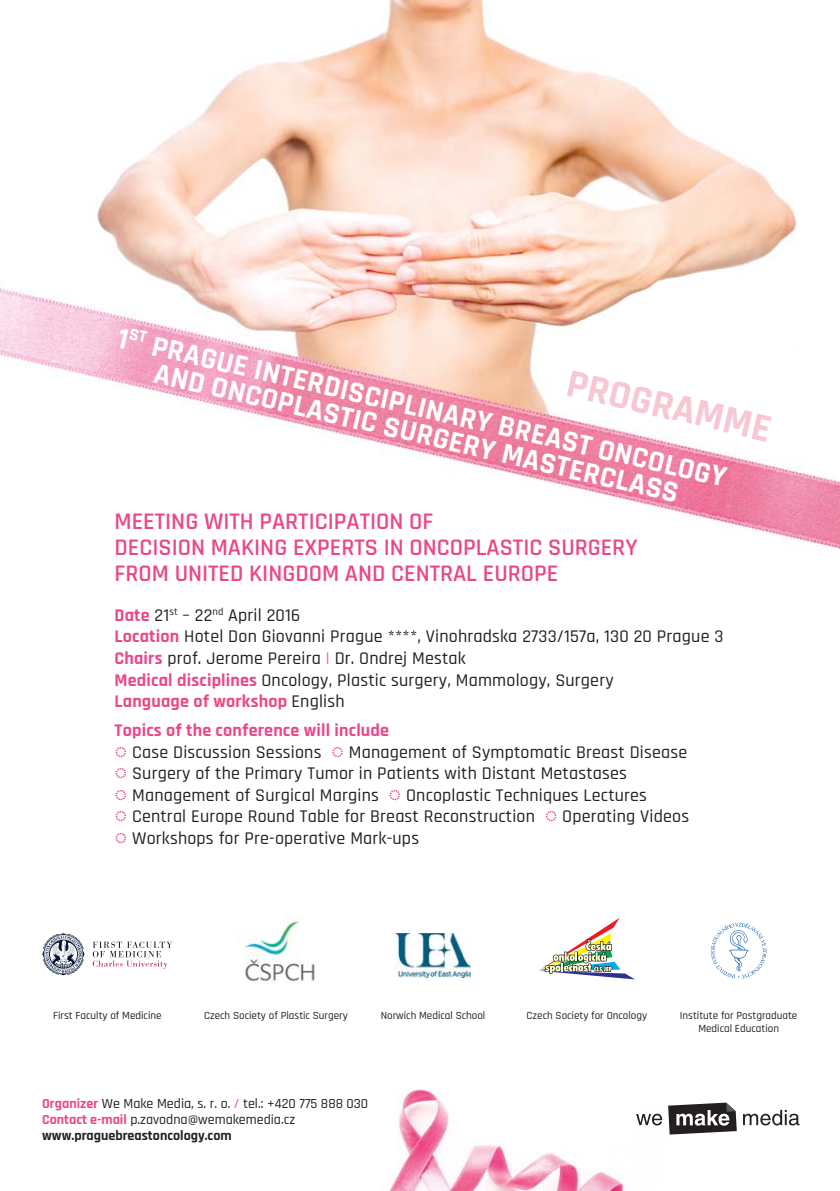
<style>
.page{position:relative;width:840px;height:1191px;background:#fff}
.page>*{position:absolute;margin:0;border:0;box-sizing:border-box;transform-origin:0 0}
.t1{font:700 40px "Rajdhani";color:#f8c7d4}
.t2{font:700 30px/26px "Rajdhani";color:#fff;text-align:center}
.t3{font:600 24px/26px "Rajdhani";color:#eb4787}
.t4{font:500 18px/21.6px "Rajdhani";letter-spacing:.01em;color:#231f20}
.t5{font:500 14px/16px "Rajdhani";color:#231f20}
.t6{font:500 11px/12.6px "Rajdhani";color:#231f20;text-align:center}
.s1{font-weight:700;color:#eb4787}
.s2{color:#eb4787}
.s3{font-weight:700}
</style>
<div class="page">
<img style="left:0;top:0;width:839px;height:1191px">
<svg style="left:635px;top:1113px;width:26px;height:12px"></svg>
<svg style="left:742px;top:1109px;width:57px;height:16px"></svg>
<svg style="left:667px;top:1102px;width:69px;height:32px"></svg>
<img style="left:395px;top:933px;width:75px;height:44px">
<img style="left:221px;top:915px;width:109px;height:80px">
<img style="left:538px;top:917px;width:96px;height:62px">
<svg style="left:93px;top:941px;width:79px;height:28px"></svg>
<svg style="left:42px;top:933px;width:42px;height:42px"></svg>
<svg style="left:710px;top:923px;width:56px;height:56px"></svg>
<h2 class="t2" style="left:121px;top:325px;width:625px;rotate:13deg">1<sup>ST</sup> PRAGUE INTERDISCIPLINARY BREAST ONCOLOGY<br>AND ONCOPLASTIC SURGERY MASTERCLASS</h2>
<h1 class="t1" style="left:572px;top:359px;width:210px;rotate:13deg">PROGRAMME</h1>
<h3 class="t3" style="left:114px;top:508px;width:524px">MEETING WITH PARTICIPATION OF<br>DECISION MAKING EXPERTS IN ONCOPLASTIC SURGERY<br>FROM UNITED KINGDOM AND CENTRAL EUROPE</h3>
<p class="t4" style="left:114px;top:605px;width:610px"><span class="s1">Date</span> 21<sup>st</sup> – 22<sup>nd</sup> April 2016<br><span class="s1">Location</span> Hotel Don Giovanni Prague ****, Vinohradska 2733/157a, 130 20 Prague 3<br><span class="s1">Chairs</span> prof. Jerome Pereira <span class="s2">|</span> Dr. Ondrej Mestak<br><span class="s1">Medical disciplines</span> Oncology, Plastic surgery, Mammology, Surgery<br><span class="s1">Language of workshop</span> English</p>
<p class="t4" style="left:114px;top:720px;width:575px"><span class="s1">Topics of the conference will include<br></span><span class="s2">◌</span> Case Discussion Sessions <span class="s2">◌</span> Management of Symptomatic Breast Disease <span class="s2">◌</span> Surgery of the Primary Tumor in Patients with Distant Metastases<br><span class="s2">◌</span> Management of Surgical Margins <span class="s2">◌</span> Oncoplastic Techniques Lectures<br><span class="s2">◌</span> Central Europe Round Table for Breast Reconstruction <span class="s2">◌</span> Operating Videos <span class="s2">◌</span> Workshops for Pre-operative Mark-ups</p>
<p class="t6" style="left:53px;top:1009px;width:110px">First Faculty of Medicine</p>
<p class="t6" style="left:204px;top:1009px;width:145px">Czech Society of Plastic Surgery</p>
<p class="t6" style="left:380px;top:1009px;width:106px">Norwich Medical School</p>
<p class="t6" style="left:526px;top:1009px;width:122px">Czech Society for Oncology</p>
<p class="t6" style="left:679px;top:1009px;width:119px">Institute for Postgraduate<br>Medical Education</p>
<p class="t5" style="left:42px;top:1096px;width:327px"><span class="s1">Organizer</span> We Make Media, s. r. o. <span class="s2">/</span> tel.: +420 775 888 030<br><span class="s1">Contact e-mail</span> p.zavodna@wemakemedia.cz <span class="s3">www.praguebreastoncology.com</span></p>
</div>
